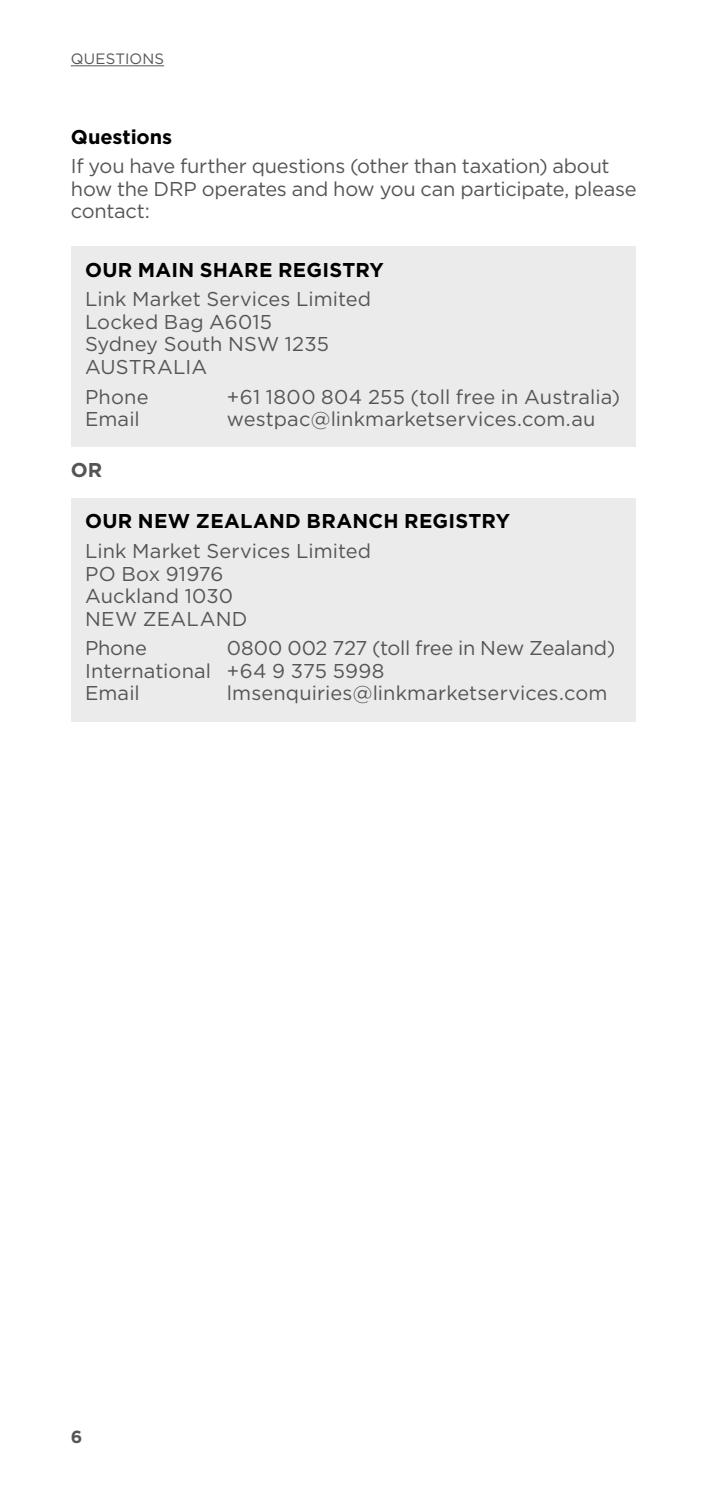
<style>
.page{position:relative;width:709px;height:1489px;background:#fff}
.page>*{position:absolute;margin:0;border:0;box-sizing:border-box;transform-origin:0 0}
.t1{font:20px/22.5px "Gotham";color:#555}
.t2{font:700 20px "Gotham";letter-spacing:.01em;color:#000}
.t3{font:700 20px "Gotham";color:#555}
.t4{font:700 17.5px "Gotham";color:#555}
.t5{font:15px "Gotham";letter-spacing:.01em;color:#555}
</style>
<div class="page">
<hr style="left:71px;top:65px;width:93px;height:1px;background:#555">
<div style="left:71px;top:246px;width:564px;height:201px;background:#ebebeb"></div>
<div style="left:71px;top:498px;width:564px;height:223px;background:#ebebeb"></div>
<p class="t5" style="left:71px;top:49px;width:95px">QUESTIONS</p>
<p class="t2" style="left:71px;top:123px;width:103px">Questions</p>
<p class="t1" style="left:71px;top:154px;width:567px">If you have further questions (other than taxation) about how the DRP operates and how you can participate, please contact:</p>
<p class="t2" style="left:85px;top:256px;width:300px">OUR MAIN SHARE REGISTRY</p>
<p class="t1" style="left:85px;top:287px;width:287px">Link Market Services Limited<br>Locked Bag A6015<br>Sydney South NSW 1235<br>AUSTRALIA</p>
<p class="t1" style="left:85px;top:385px;width:65px">Phone</p>
<p class="t1" style="left:227px;top:385px;width:395px">+61 1800 804 255 (toll free in Australia)</p>
<p class="t1" style="left:85px;top:407px;width:56px">Email</p>
<p class="t1" style="left:227px;top:407px;width:370px">westpac@linkmarketservices.com.au</p>
<p class="t3" style="left:71px;top:456px;width:33px">OR</p>
<p class="t2" style="left:85px;top:508px;width:426px">OUR NEW ZEALAND BRANCH REGISTRY</p>
<p class="t1" style="left:85px;top:539px;width:287px">Link Market Services Limited<br>PO Box 91976<br>Auckland 1030<br>NEW ZEALAND</p>
<p class="t1" style="left:85px;top:636px;width:63px">Phone</p>
<p class="t1" style="left:85px;top:636px;width:532px;text-indent:142px">0800 002 727 (toll free in New Zealand)<br>International +64 9 375 5998<br>Email</p>
<p class="t1" style="left:227px;top:681px;width:382px">lmsenquiries@linkmarketservices.com</p>
<p class="t4" style="left:71px;top:1424px;width:13px">6</p>
</div>
